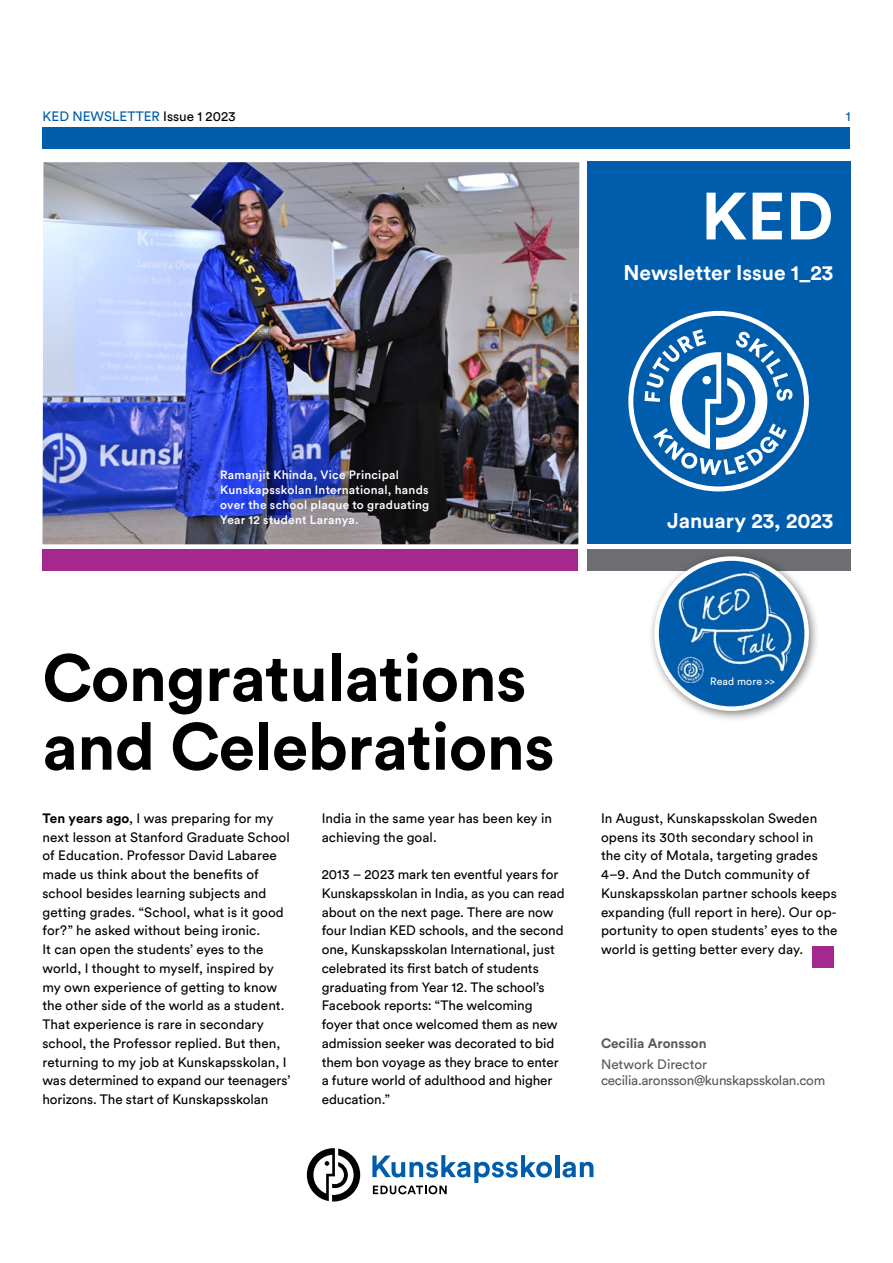
<style>
.page{position:relative;width:893px;height:1263px;background:#fff}
.page>*{position:absolute;margin:0;border:0;box-sizing:border-box;transform-origin:0 0}
.t1{font:700 66px "Circular Std";color:#fff}
.t2{font:700 65.85px/68.7px "Circular Std";letter-spacing:-.01em;color:#000}
.t3{font:700 21px "Circular Std";color:#fff}
.t4{font:13.5px/18.8px "Circular Std";letter-spacing:.005em;color:#000}
.t5{font:13.5px/16.5px "Circular Std";letter-spacing:-.02em;color:#58595b}
.t6{font:13.5px "Circular Std";color:#005dac}
.t7{font:700 13.5px "Circular Std";color:#58595b}
.t8{font:500 12px/15px "Circular Std";letter-spacing:.02em;color:#fff}
.t9{font:10.5px "Circular Std";letter-spacing:.015em;color:#fff}
.s1{color:#000}
.s2{font-weight:700}
</style>
<div class="page">
<div style="left:43px;top:128px;width:807px;height:21px;background:#005dac"></div>
<img style="left:43px;top:162px;width:536px;height:382px">
<div style="left:43px;top:550px;width:535px;height:21px;background:#a5298c"></div>
<div style="left:587px;top:550px;width:263px;height:21px;background:#6d6e71"></div>
<div style="left:587px;top:162px;width:263px;height:382px;background:#005dac"></div>
<svg style="left:307px;top:1148px;width:53px;height:53px"></svg>
<hr style="left:555px;top:1155px;width:4px;height:22px;background:#005dac">
<svg style="left:562px;top:1162px;width:31px;height:15px"></svg>
<svg style="left:372px;top:1155px;width:180px;height:39px"></svg>
<svg style="left:628px;top:311px;width:181px;height:180px"></svg>
<div style="left:648px;top:550px;width:172px;height:172px;background:#000;opacity:.5"></div>
<svg style="left:657px;top:559px;width:150px;height:150px;background:#2a77b9"></svg>
<img style="left:671px;top:565px;width:128px;height:120px">
<div style="left:654px;top:556px;width:155px;height:155px;border:4px solid #fff;border-radius:50%"></div>
<div style="left:812px;top:946px;width:21px;height:21px;background:#a5298c"></div>
<p class="t6" style="left:43px;top:109px;width:195px">KED NEWSLETTER <span class="s1">Issue 1 2023</span></p>
<p class="t6" style="left:846px;top:109px;width:6px">1</p>
<h1 class="t1" style="left:701px;top:174px;width:134px">KED</h1>
<h3 class="t3" style="left:624px;top:259px;width:211px">Newsletter Issue 1_23</h3>
<p class="t8" style="left:220px;top:467px;width:210px">Ramanjit Khinda, Vice Principal Kunskapsskolan International, hands over the school plaque to graduating Year 12 student Laranya.</p>
<h3 class="t3" style="left:667px;top:507px;width:168px">January 23, 2023</h3>
<h2 class="t2" style="left:42px;top:642px;width:514px">Congratulations and Celebrations</h2>
<p class="t4" style="left:42px;top:808px;width:250px"><span class="s2">Ten years ago</span>, I was preparing for my next lesson at Stanford Graduate School of Education. Professor David Labaree made us think about the benefits of school besides learning subjects and getting grades. “School, what is it good for?” he asked without being ironic.<br>It can open the students’ eyes to the world, I thought to myself, inspired by my own experience of getting to know the other side of the world as a student.<br>That experience is rare in secondary school, the Professor replied. But then, returning to my job at Kunskapsskolan, I was determined to expand our teenagers’ horizons. The start of Kunskapsskolan</p>
<p class="t4" style="left:322px;top:809px;width:232px">India in the same year has been key in achieving the goal.</p>
<p class="t4" style="left:322px;top:865px;width:245px">2013 – 2023 mark ten eventful years for Kunskapsskolan in India, as you can read about on the next page. There are now four Indian KED schools, and the second one, Kunskapsskolan International, just celebrated its first batch of students graduating from Year 12. The school’s Facebook reports: “The welcoming foyer that once welcomed them as new admission seeker was decorated to bid them bon voyage as they brace to enter a future world of adulthood and higher education.”</p>
<p class="t9" style="left:710px;top:674px;width:66px">Read more &gt;&gt;</p>
<p class="t4" style="left:601px;top:809px;width:238px">In August, Kunskapsskolan Sweden opens its 30th secondary school in<br>the city of Motala, targeting grades 4–9. And the Dutch community of Kunskapsskolan partner schools keeps expanding (full report in here). Our op&shy;portunity to open students’ eyes to the world is getting better every day.</p>
<p class="t7" style="left:601px;top:1034px;width:107px">Cecilia Aronsson</p>
<p class="t5" style="left:601px;top:1055px;width:226px">Network Director cecilia.aronsson@kunskapsskolan.com</p>
</div>
